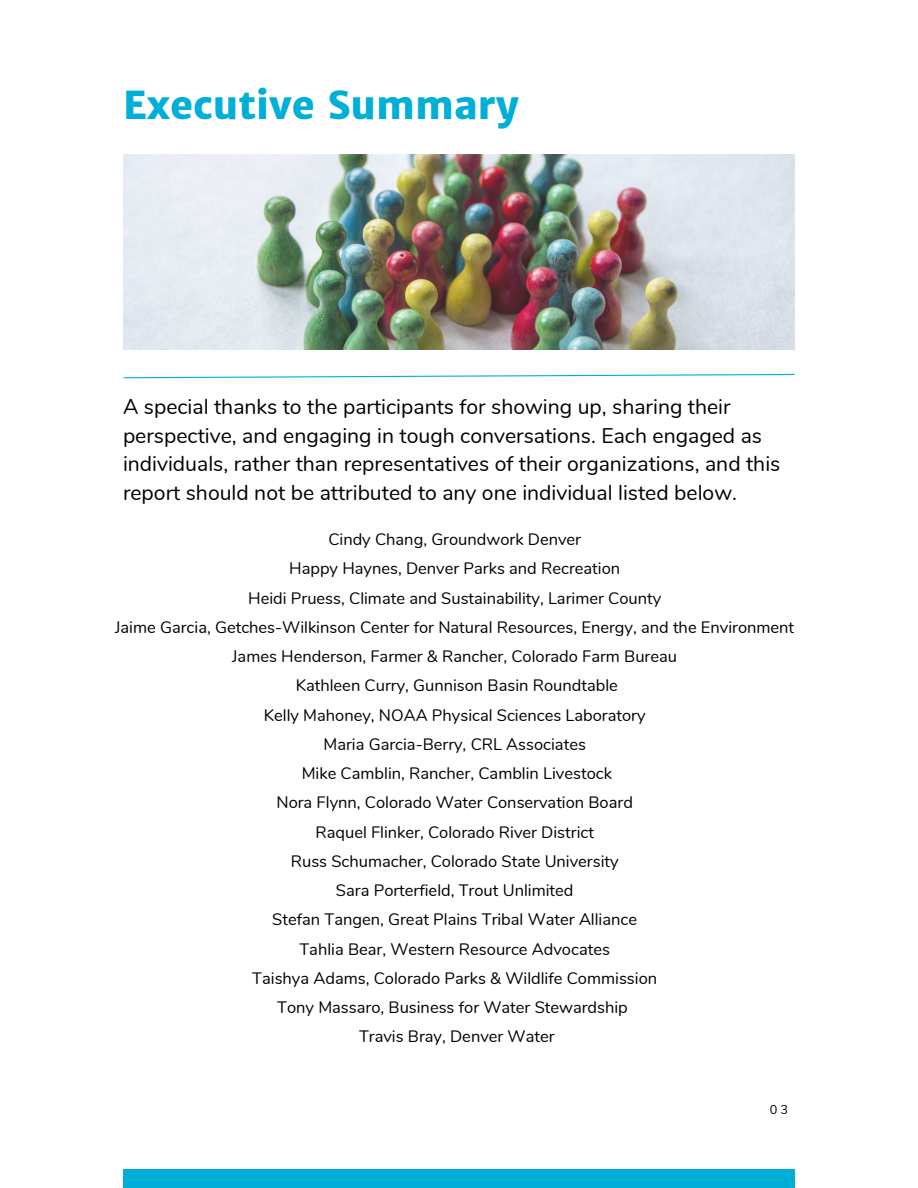
<style>
.page{position:relative;width:918px;height:1188px;background:#fff}
.page>*{position:absolute;margin:0;border:0;box-sizing:border-box;transform-origin:0 0}
.t1{font:800 38.55px "Merriweather Sans";color:#00afd7}
.t2{font:21.15px/28.5px "Nunito";color:#000}
.t3{font:16.5px "Nunito";color:#000}
.t4{font:12.75px "Nunito";color:#000001}
</style>
<div class="page">
<img style="left:123px;top:155px;width:672px;height:195px">
<svg style="left:123px;top:373px;width:672px;height:6px"></svg>
<div style="left:123px;top:1170px;width:672px;height:18px;background:#00afd7"></div>
<p class="t1" style="left:123px;top:81px;width:397px">Executive Summary</p>
<p class="t2" style="left:123px;top:393px;width:659px">A special thanks to the participants for showing up, sharing their perspective, and engaging in tough conversations. Each engaged as individuals, rather than representatives of their organizations, and this report should not be attributed to any one individual listed below.</p>
<p class="t3" style="left:328px;top:529px;width:254px">Cindy Chang, Groundwork Denver</p>
<p class="t3" style="left:289px;top:558px;width:333px">Happy Haynes, Denver Parks and Recreation</p>
<p class="t3" style="left:248px;top:587px;width:414px">Heidi Pruess, Climate and Sustainability, Larimer County</p>
<p class="t3" style="left:115px;top:616px;width:681px">Jaime Garcia, Getches-Wilkinson Center for Natural Resources, Energy, and the Environment</p>
<p class="t3" style="left:232px;top:646px;width:446px">James Henderson, Farmer &amp; Rancher, Colorado Farm Bureau</p>
<p class="t3" style="left:296px;top:675px;width:324px">Kathleen Curry, Gunnison Basin Roundtable</p>
<p class="t3" style="left:264px;top:704px;width:383px">Kelly Mahoney, NOAA Physical Sciences Laboratory</p>
<p class="t3" style="left:324px;top:733px;width:264px">Maria Garcia-Berry, CRL Associates</p>
<p class="t3" style="left:302px;top:763px;width:312px">Mike Camblin, Rancher, Camblin Livestock</p>
<p class="t3" style="left:277px;top:792px;width:358px">Nora Flynn, Colorado Water Conservation Board</p>
<p class="t3" style="left:315px;top:821px;width:280px">Raquel Flinker, Colorado River District</p>
<p class="t3" style="left:291px;top:850px;width:329px">Russ Schumacher, Colorado State University</p>
<p class="t3" style="left:336px;top:880px;width:239px">Sara Porterfield, Trout Unlimited</p>
<p class="t3" style="left:272px;top:909px;width:366px">Stefan Tangen, Great Plains Tribal Water Alliance</p>
<p class="t3" style="left:299px;top:938px;width:312px">Tahlia Bear, Western Resource Advocates</p>
<p class="t3" style="left:252px;top:967px;width:406px">Taishya Adams, Colorado Parks &amp; Wildlife Commission</p>
<p class="t3" style="left:277px;top:997px;width:352px">Tony Massaro, Business for Water Stewardship</p>
<p class="t3" style="left:359px;top:1026px;width:197px">Travis Bray, Denver Water</p>
<p class="t4" style="left:770px;top:1101px;width:20px">03</p>
</div>
